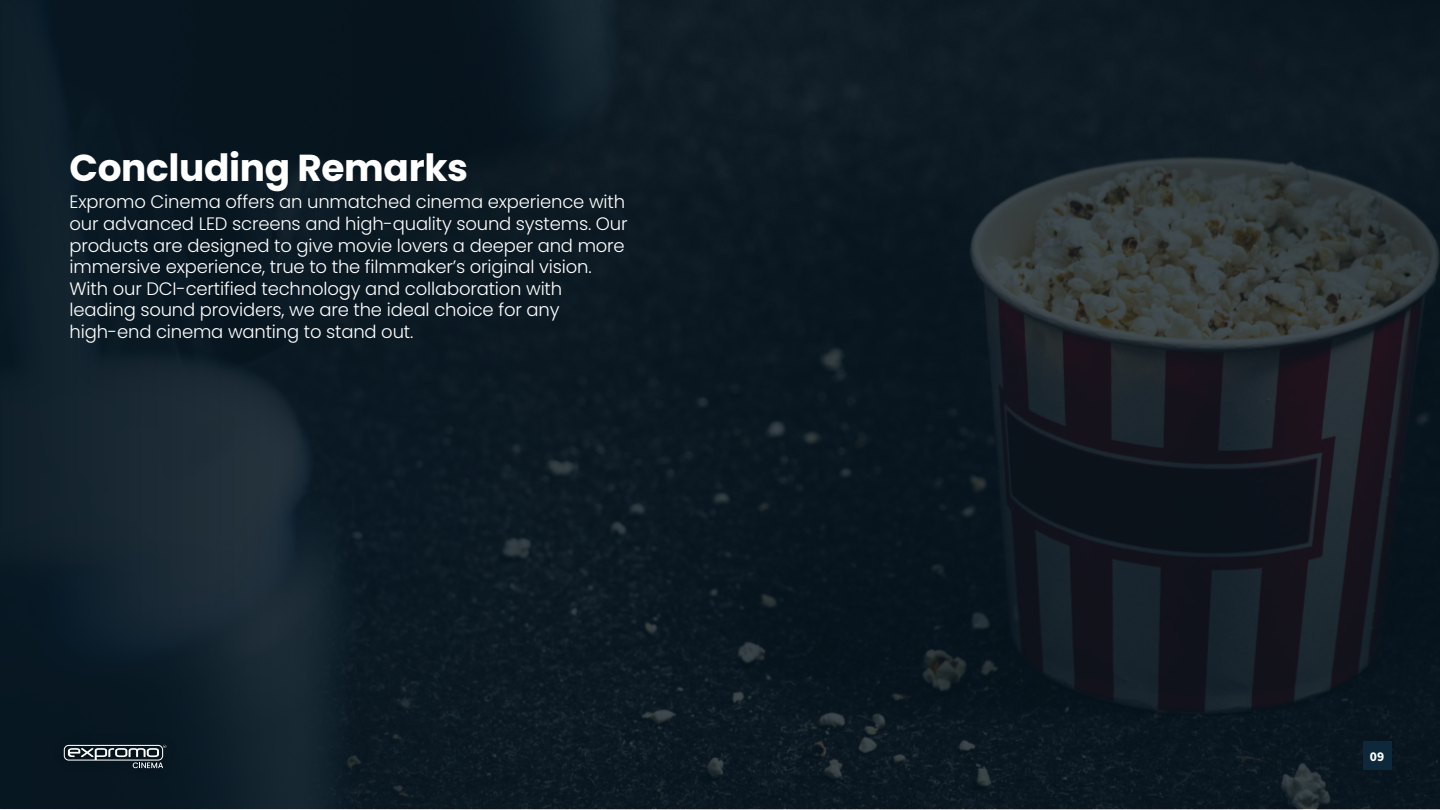
<style>
.page{position:relative;width:1440px;height:810px;background:#fff}
.page>*{position:absolute;margin:0;border:0;box-sizing:border-box;transform-origin:0 0}
.t1{font:700 37.5px "Poppins";letter-spacing:-.01em;color:#fff}
.t2{font:300 18px/21.6px "Poppins";letter-spacing:-.01em;color:#fff}
.t3{font:700 13.5px "Source Sans Pro";color:#fff}
</style>
<div class="page">
<img style="left:0;top:0;width:1440px;height:810px">
<div style="left:52px;top:733px;width:125px;height:47px;background:#071621"></div>
<svg style="left:64px;top:745px;width:102px;height:23px"></svg>
<div style="left:1363px;top:742px;width:28px;height:28px;background:#0c283a"></div>
<h1 class="t1" style="left:70px;top:146px;width:400px">Concluding Remarks</h1>
<p class="t2" style="left:70px;top:191px;width:560px">Expromo Cinema offers an unmatched cinema experience with our advanced LED screens and high-quality sound systems. Our products are designed to give movie lovers a deeper and more immersive experience, true to the filmmaker’s original vision.<br>With our DCI-certified technology and collaboration with leading sound providers, we are the ideal choice for any high-end cinema wanting to stand out.</p>
<p class="t3" style="left:1370px;top:747px;width:16px">09</p>
</div>
